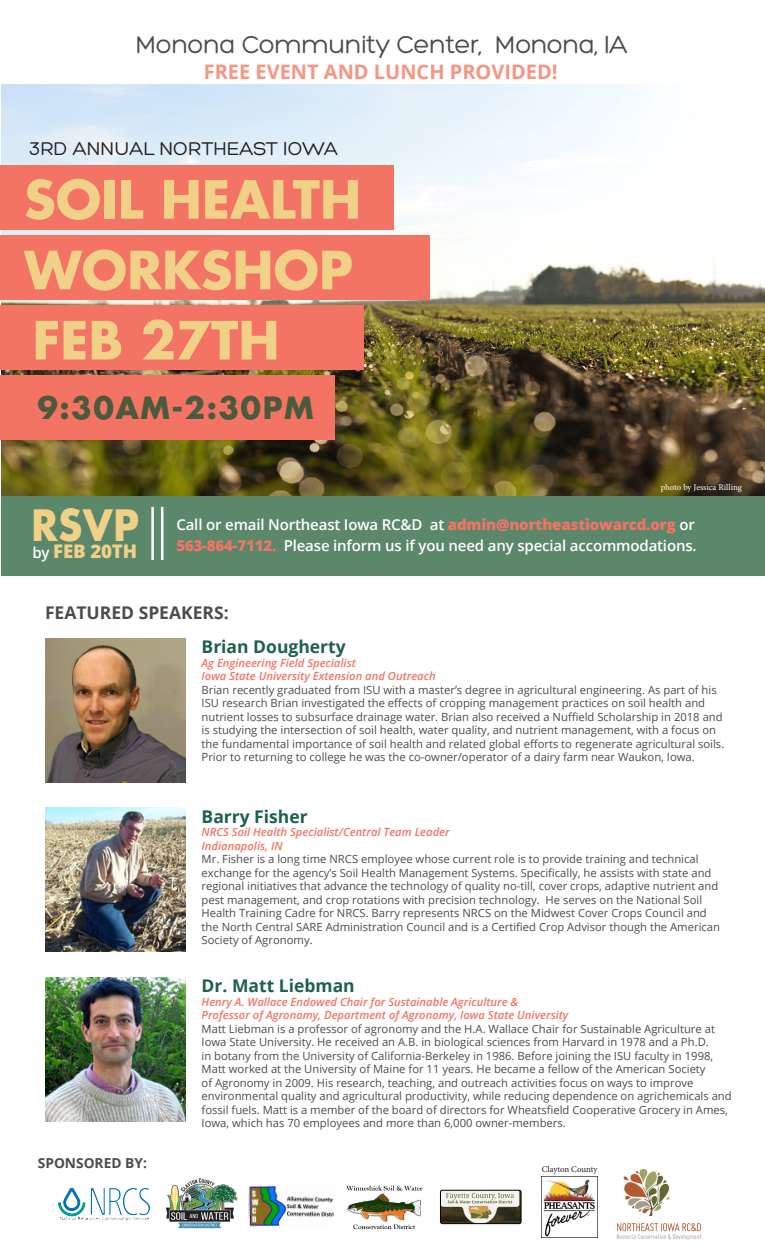
<style>
.page{position:relative;width:765px;height:1260px;background:#fff}
.page>*{position:absolute;margin:0;border:0;box-sizing:border-box;transform-origin:0 0}
.t1{font:700 51.25px "Futura LT";color:#f1d188}
.t2{font:700 42.25px "Futura LT";color:#f1d188;scale:.92 1}
.t3{font:700 30px "Futura LT";letter-spacing:.05em;color:#4a5a3b}
.t4{font:26.25px "Hero";letter-spacing:-.02em;color:#4b4c4d}
.t5{font:700 20px "Open Sans";color:#f59583}
.t6{font:20px "Hero";color:#231f20}
.t7{font:800 18.75px "Open Sans";letter-spacing:-.01em;color:#f1d188}
.t8{font:700 17.5px "Open Sans";color:#1d604e}
.t9{font:700 17.5px "Open Sans";color:#4b4c4d}
.t10{font:600 15px/21.2px "Open Sans";letter-spacing:-.01em;color:#fff}
.t11{font:700 13.75px "Open Sans";color:#4b4c4d}
.t12{font:11.25px/13.5px "Open Sans";color:#4b4c4d}
.t13{font:italic 600 11.25px "Open Sans";color:#f37465}
.t14{font:8.75px "Minion Pro";color:#fff}
.t15{font:8.75px "Minion Pro";color:#231f20}
.s1{font-weight:800;color:#f37465}
.s2{font-weight:600;font-size:15px;color:#fff}
</style>
<div class="page">
<img style="left:1px;top:85px;width:764px;height:412px">
<div style="left:1px;top:497px;width:764px;height:79px;background:#5b886a"></div>
<div style="left:0;top:165px;width:394px;height:64px;background:#f37465"></div>
<div style="left:0;top:235px;width:430px;height:64px;background:#f37465"></div>
<img style="left:45px;top:639px;width:140px;height:144px">
<img style="left:45px;top:808px;width:140px;height:143px">
<img style="left:45px;top:978px;width:140px;height:143px">
<img style="left:165px;top:1178px;width:73px;height:51px">
<img style="left:248px;top:1185px;width:86px;height:42px">
<img style="left:59px;top:1188px;width:91px;height:33px">
<img style="left:346px;top:1185px;width:77px;height:45px">
<img style="left:440px;top:1190px;width:81px;height:34px">
<div style="left:440px;top:1190px;width:81px;height:34px;border:1px solid #000;border-radius:2px"></div>
<img style="left:624px;top:1169px;width:46px;height:47px">
<div style="left:663px;top:1200px;width:29px;height:22px;background:#fff"></div>
<img style="left:616px;top:1223px;width:85px;height:18px">
<div style="left:0;top:306px;width:363px;height:64px;background:#f37465"></div>
<div style="left:0;top:375px;width:334px;height:65px;background:#f37465"></div>
<img style="left:543px;top:1177px;width:55px;height:60px">
<hr style="left:151px;top:507px;width:3px;height:53px;background:#fff">
<hr style="left:161px;top:507px;width:2px;height:53px;background:#fff">
<p class="t4" style="left:135px;top:31px;width:494px">Monona Community Center, Monona, IA</p>
<p class="t5" style="left:204px;top:57px;width:356px">FREE EVENT AND LUNCH PROVIDED!</p>
<p class="t6" style="left:29px;top:138px;width:310px">3RD ANNUAL NORTHEAST IOWA</p>
<p class="t1" style="left:24px;top:165px;width:338px">SOIL HEALTH</p>
<p class="t1" style="left:24px;top:236px;width:330px">WORKSHOP</p>
<p class="t1" style="left:32px;top:306px;width:249px">FEB 27TH</p>
<p class="t3" style="left:37px;top:388px;width:278px">9:30AM-2:30PM</p>
<p class="t14" style="left:661px;top:481px;width:83px">photo by Jessica Rilling</p>
<p class="t2" style="left:31px;top:497px;width:119px">RSVP</p>
<p class="t10" style="left:176px;top:513px;width:522px">Call or email Northeast Iowa RC&amp;D at <span class="s1">admin@northeastiowarcd.org</span> or<br><span class="s1">563-864-7112.</span> Please inform us if you need any special accommodations.</p>
<p class="t7" style="left:32px;top:537px;width:106px"><span class="s2">by</span> FEB 20TH</p>
<p class="t9" style="left:45px;top:601px;width:185px">FEATURED SPEAKERS:</p>
<p class="t8" style="left:202px;top:634px;width:146px">Brian Dougherty</p>
<p class="t13" style="left:202px;top:655px;width:156px">Ag Engineering Field Specialist</p>
<p class="t13" style="left:202px;top:668px;width:236px">Iowa State University Extension and Outreach</p>
<p class="t12" style="left:202px;top:683px;width:524px">Brian recently graduated from ISU with a master’s degree in agricultural engineering. As part of his ISU research Brian investigated the effects of cropping management practices on soil health and nutrient losses to subsurface drainage water. Brian also received a Nuffield Scholarship in 2018 and is studying the intersection of soil health, water quality, and nutrient management, with a focus on the fundamental importance of soil health and related global efforts to regenerate agricultural soils.<br>Prior to returning to college he was the co-owner/operator of a dairy farm near Waukon, Iowa.</p>
<p class="t11" style="left:38px;top:1153px;width:111px">SPONSORED BY:</p>
<p class="t8" style="left:202px;top:804px;width:108px">Barry Fisher</p>
<p class="t13" style="left:202px;top:824px;width:250px">NRCS Soil Health Specialist/Central Team Leader</p>
<p class="t13" style="left:202px;top:838px;width:82px">Indianapolis, IN</p>
<p class="t12" style="left:202px;top:852px;width:520px">Mr. Fisher is a long time NRCS employee whose current role is to provide training and technical exchange for the agency’s Soil Health Management Systems. Specifically, he assists with state and regional initiatives that advance the technology of quality no-till, cover crops, adaptive nutrient and pest management, and crop rotations with precision technology. He serves on the National Soil Health Training Cadre for NRCS. Barry represents NRCS on the Midwest Cover Crops Council and the North Central SARE Administration Council and is a Certified Crop Advisor though the American Society of Agronomy.</p>
<p class="t8" style="left:202px;top:973px;width:155px">Dr. Matt Liebman</p>
<p class="t13" style="left:202px;top:994px;width:318px">Henry A. Wallace Endowed Chair for Sustainable Agriculture &amp;</p>
<p class="t13" style="left:202px;top:1007px;width:368px">Professor of Agronomy, Department of Agronomy, Iowa State University</p>
<p class="t12" style="left:202px;top:1022px;width:532px">Matt Liebman is a professor of agronomy and the H.A. Wallace Chair for Sustainable Agriculture at Iowa State University. He received an A.B. in biological sciences from Harvard in 1978 and a Ph.D.<br>in botany from the University of California-Berkeley in 1986. Before joining the ISU faculty in 1998, Matt worked at the University of Maine for 11 years. He became a fellow of the American Society<br>of Agronomy in 2009. His research, teaching, and outreach activities focus on ways to improve environmental quality and agricultural productivity, while reducing dependence on agrichemicals and fossil fuels. Matt is a member of the board of directors for Wheatsfield Cooperative Grocery in Ames, Iowa, which has 70 employees and more than 6,000 owner-members.</p>
<p class="t15" style="left:542px;top:1163px;width:57px">Clayton County</p>
</div>
